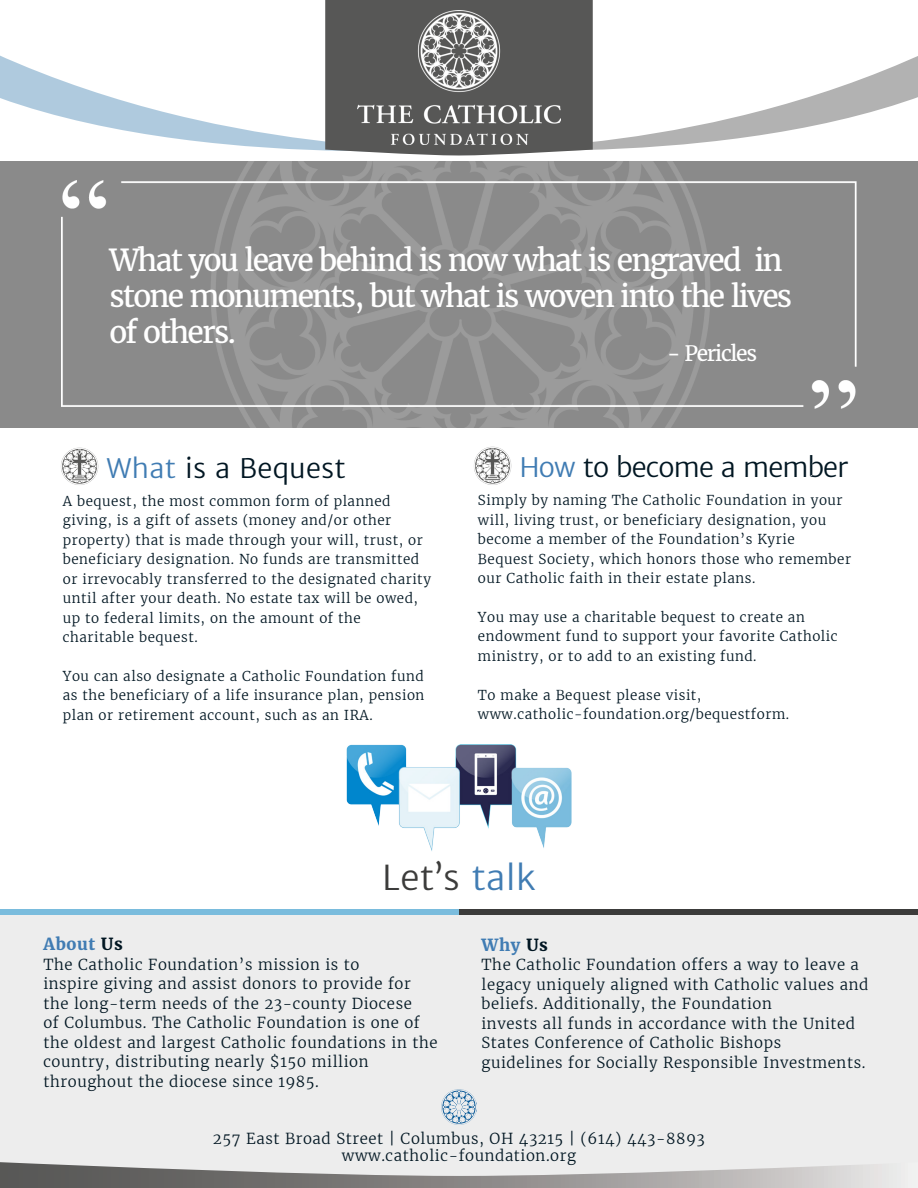
<style>
.page{position:relative;width:918px;height:1188px;background:#fff}
.page>*{position:absolute;margin:0;border:0;box-sizing:border-box;transform-origin:0 0}
.t1{font:300 34.5px "Merriweather Sans";letter-spacing:.01em;color:#3c3c3b}
.t2{font:30px/36px "Merriweather";letter-spacing:-.06em;color:#fff}
.t3{font:300 27px "Merriweather Sans";letter-spacing:-.03em;color:#011622}
.t4{font:300 27px "Merriweather Sans";letter-spacing:.01em;color:#011622}
.t5{font:21px "Merriweather";letter-spacing:-.06em;color:#fff}
.t6{font:700 16.5px "Merriweather";letter-spacing:.04em;color:#407cb3}
.t7{font:300 15px/19.5px "Merriweather";letter-spacing:.04em;color:#011622}
.t8{font:300 13.5px/19.5px "Merriweather";letter-spacing:.04em;color:#011622}
.s1{color:#407cb3}
.s2{color:#011622}
</style>
<div class="page">
<div style="left:0;top:915px;width:918px;height:273px;background:#ededed"></div>
<svg style="left:0;top:1162px;width:878px;height:26px"></svg>
<img style="left:441px;top:1089px;width:35px;height:35px">
<div style="left:459px;top:909px;width:459px;height:6px;background:#3c3c3b"></div>
<div style="left:0;top:909px;width:459px;height:6px;background:#7abcdd"></div>
<div style="left:0;top:161px;width:918px;height:267px;background:#8a8a8a"></div>
<img style="left:238px;top:172px;width:445px;height:256px">
<img style="left:62px;top:180px;width:795px;height:229px">
<svg style="left:0;top:55px;width:467px;height:120px"></svg>
<svg style="left:469px;top:56px;width:449px;height:116px"></svg>
<svg style="left:325px;top:0;width:268px;height:156px;background:#616160"></svg>
<img style="left:358px;top:10px;width:202px;height:135px">
<img style="left:347px;top:744px;width:224px;height:107px">
<img style="left:61px;top:447px;width:38px;height:38px">
<img style="left:474px;top:446px;width:38px;height:39px">
<p class="t2" style="left:109px;top:242px;width:684px">What you leave behind is now what is engraved in stone monuments, but what is woven into the lives of others.</p>
<p class="t5" style="left:667px;top:339px;width:91px">- Pericles</p>
<p class="t4" style="left:106px;top:450px;width:241px"><span class="s1">What</span> is a Bequest</p>
<p class="t8" style="left:63px;top:491px;width:370px">A bequest, the most common form of planned giving, is a gift of assets (money and/or other property) that is made through your will, trust, or beneficiary designation. No funds are transmitted or irrevocably transferred to the designated charity until after your death. No estate tax will be owed, up to federal limits, on the amount of the charitable bequest.</p>
<p class="t8" style="left:63px;top:666px;width:363px;text-align:justify">You can also designate a Catholic Foundation fund as the beneficiary of a life insurance plan, pension plan or retirement account, such as an IRA.</p>
<p class="t3" style="left:519px;top:450px;width:330px"><span class="s1">How</span> to become a member</p>
<p class="t8" style="left:478px;top:490px;width:375px">Simply by naming The Catholic Foundation in your will, living trust, or beneficiary designation, you become a member of the Foundation’s Kyrie Bequest Society, which honors those who remember our Catholic faith in their estate plans.</p>
<p class="t8" style="left:478px;top:607px;width:361px">You may use a charitable bequest to create an endowment fund to support your favorite Catholic ministry, or to add to an existing fund.</p>
<p class="t8" style="left:478px;top:685px;width:313px">To make a Bequest please visit, www.catholic-foundation.org/bequestform.</p>
<p class="t1" style="left:382px;top:855px;width:155px">Let’s <span class="s1">talk</span></p>
<p class="t6" style="left:43px;top:933px;width:81px">About <span class="s2">Us</span></p>
<p class="t7" style="left:43px;top:954px;width:396px">The Catholic Foundation’s mission is to<br>inspire giving and assist donors to provide for the long-term needs of the 23-county Diocese<br>of Columbus. The Catholic Foundation is one of the oldest and largest Catholic foundations in the country, distributing nearly $150 million throughout the diocese since 1985.</p>
<p class="t6" style="left:482px;top:934px;width:68px">Why <span class="s2">Us</span></p>
<p class="t7" style="left:482px;top:955px;width:388px">The Catholic Foundation offers a way to leave a legacy uniquely aligned with Catholic values and beliefs. Additionally, the Foundation<br>invests all funds in accordance with the United States Conference of Catholic Bishops<br>guidelines for Socially Responsible Investments.</p>
<p class="t7" style="left:213px;top:1129px;width:493px">257 East Broad Street | Columbus, OH 43215 | (614) 443-8893</p>
<p class="t7" style="left:342px;top:1145px;width:236px">www.catholic-foundation.org</p>
</div>
